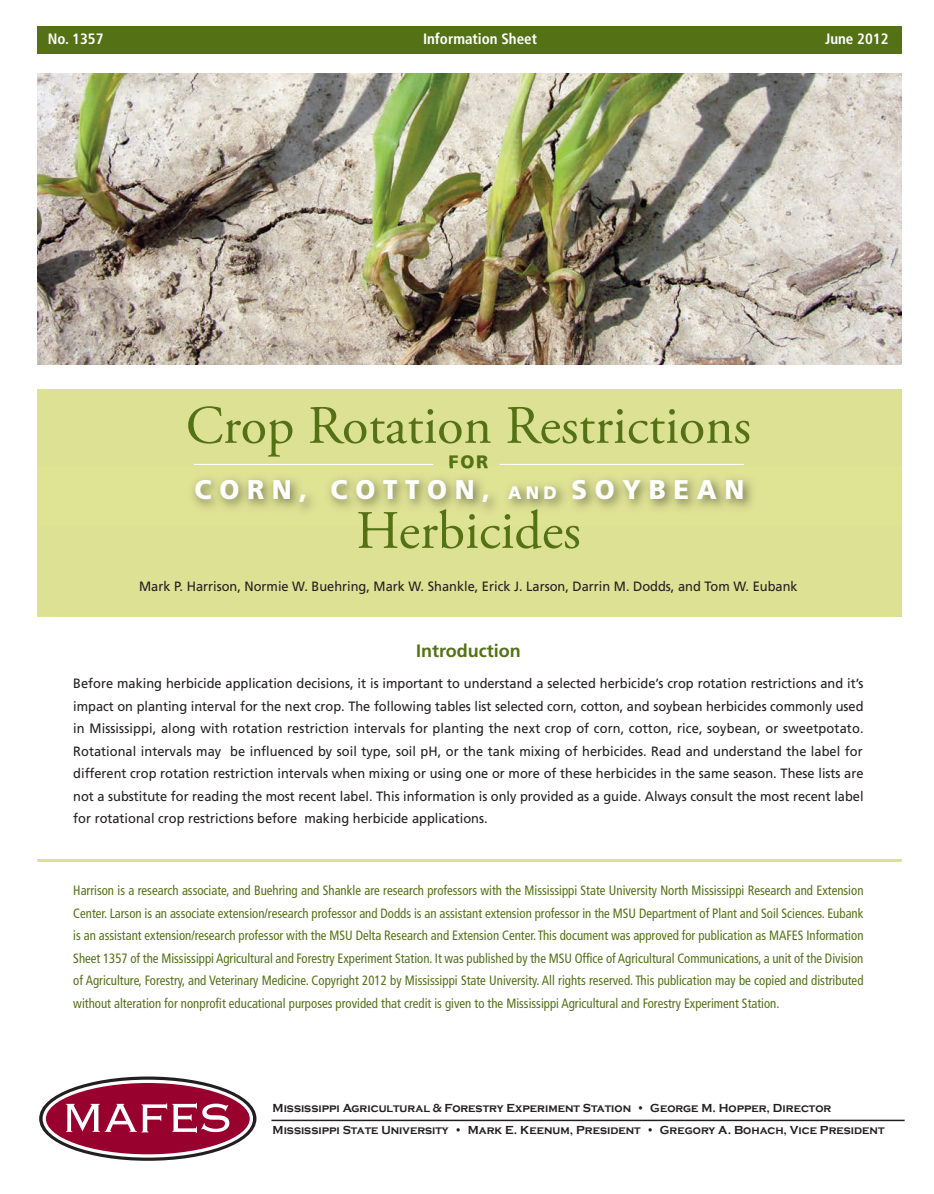
<style>
.page{position:relative;width:934px;height:1194px;background:#fff}
.page>*{position:absolute;margin:0;border:0;box-sizing:border-box;transform-origin:0 0}
.t1{font:54px "Adobe Garamond Pro";color:#547116}
.t2{font:900 27px "Frutiger LT Std";letter-spacing:.3em;color:#fff;scale:.95 1}
.t3{font:700 18px "Frutiger LT Std";color:#547116}
.t4{font:900 18px "Frutiger LT Std";color:#547116}
.t5{font:700 condensed 15px "Frutiger LT Std";color:#fff}
.t6{font:condensed 13.5px/22.5px "Frutiger LT Std";color:#547116;text-align:justify;scale:.95 1}
.t7{font:13.5px/22.5px "Frutiger LT Std";color:#231f20;text-align:justify;scale:.95 1}
.t8{font:700 12px/22.5px "Copperplate Gothic";color:#231f20;scale:.95 1}
.s1{font-size:18px}
</style>
<div class="page">
<div style="left:37px;top:389px;width:864px;height:228px;background:#dde193"></div>
<div style="left:37px;top:26px;width:864px;height:27px;background:#547116"></div>
<hr style="left:194px;top:464px;width:239px;height:1px;background:#fff">
<hr style="left:499px;top:464px;width:244px;height:1px;background:#fff">
<svg style="left:42px;top:1079px;width:211px;height:78px"></svg>
<div style="left:39px;top:1076px;width:217px;height:84px;border:7px solid #231f20;border-radius:50%"></div>
<div style="left:44px;top:1081px;width:207px;height:74px;background:#98012d;border-radius:50%"></div>
<div style="left:43px;top:1079px;width:210px;height:78px;border:3px solid #fff;border-radius:50%"></div>
<svg style="left:66px;top:1102px;width:163px;height:30px"></svg>
<hr style="left:271px;top:1119px;width:633px;height:2px;background:#231f20">
<img style="left:37px;top:74px;width:864px;height:291px">
<img style="left:449px;top:466px;width:39px;height:2px">
<img style="left:358px;top:509px;width:153px;height:17px">
<hr style="left:37px;top:859px;width:864px;height:3px;background:#dde193">
<p class="t5" style="left:48px;top:33px;width:57px">No. 1357</p>
<p class="t5" style="left:423px;top:33px;width:115px">Information Sheet</p>
<p class="t5" style="left:825px;top:33px;width:65px">June 2012</p>
<h1 class="t1" style="left:186px;top:404px;width:566px">Crop Rotation Restrictions</h1>
<h3 class="t4" style="left:448px;top:455px;width:41px">FOR</h3>
<h2 class="t2" style="left:194px;top:478px;width:580px">CORN, COTTON, <span class="s1">AND</span> SOYBEAN</h2>
<h1 class="t1" style="left:356px;top:509px;width:226px">Herbicides</h1>
<p class="t7" style="left:139px;top:576px;width:694px">Mark P. Harrison, Normie W. Buehring, Mark W. Shankle, Erick J. Larson, Darrin M. Dodds, and Tom W. Eubank</p>
<h3 class="t3" style="left:416px;top:643px;width:106px">Introduction</h3>
<p class="t7" style="left:73px;top:673px;width:833px">Before making herbicide application decisions, it is important to understand a selected herbicide’s crop rotation restrictions and it’s impact on planting interval for the next crop. The following tables list selected corn, cotton, and soybean herbicides commonly used in Mississippi, along with rotation restriction intervals for planting the next crop of corn, cotton, rice, soybean, or sweetpotato.<br>Rotational intervals may be influenced by soil type, soil pH, or the tank mixing of herbicides. Read and understand the label for different crop rotation restriction intervals when mixing or using one or more of these herbicides in the same season. These lists are not a substitute for reading the most recent label. This information is only provided as a guide. Always consult the most recent label for rotational crop restrictions before making herbicide applications.</p>
<p class="t6" style="left:73px;top:880px;width:833px">Harrison is a research associate, and Buehring and Shankle are research professors with the Mississippi State University North Mississippi Research and Extension Center. Larson is an associate extension/research professor and Dodds is an assistant extension professor in the MSU Department of Plant and Soil Sciences. Eubank is an assistant extension/research professor with the MSU Delta Research and Extension Center. This document was approved for publication as MAFES Information Sheet 1357 of the Mississippi Agricultural and Forestry Experiment Station. It was published by the MSU Office of Agricultural Communications, a unit of the Division of Agriculture, Forestry, and Veterinary Medicine. Copyright 2012 by Mississippi State University. All rights reserved. This publication may be copied and distributed without alteration for nonprofit educational purposes provided that credit is given to the Mississippi Agricultural and Forestry Experiment Station.</p>
<p class="t8" style="left:272px;top:1096px;width:645px">Mississippi Agricultural &amp; Forestry Experiment Station • George M. Hopper, Director<br>Mississippi State University • Mark E. Keenum, President • Gregory A. Bohach, Vice President</p>
</div>
